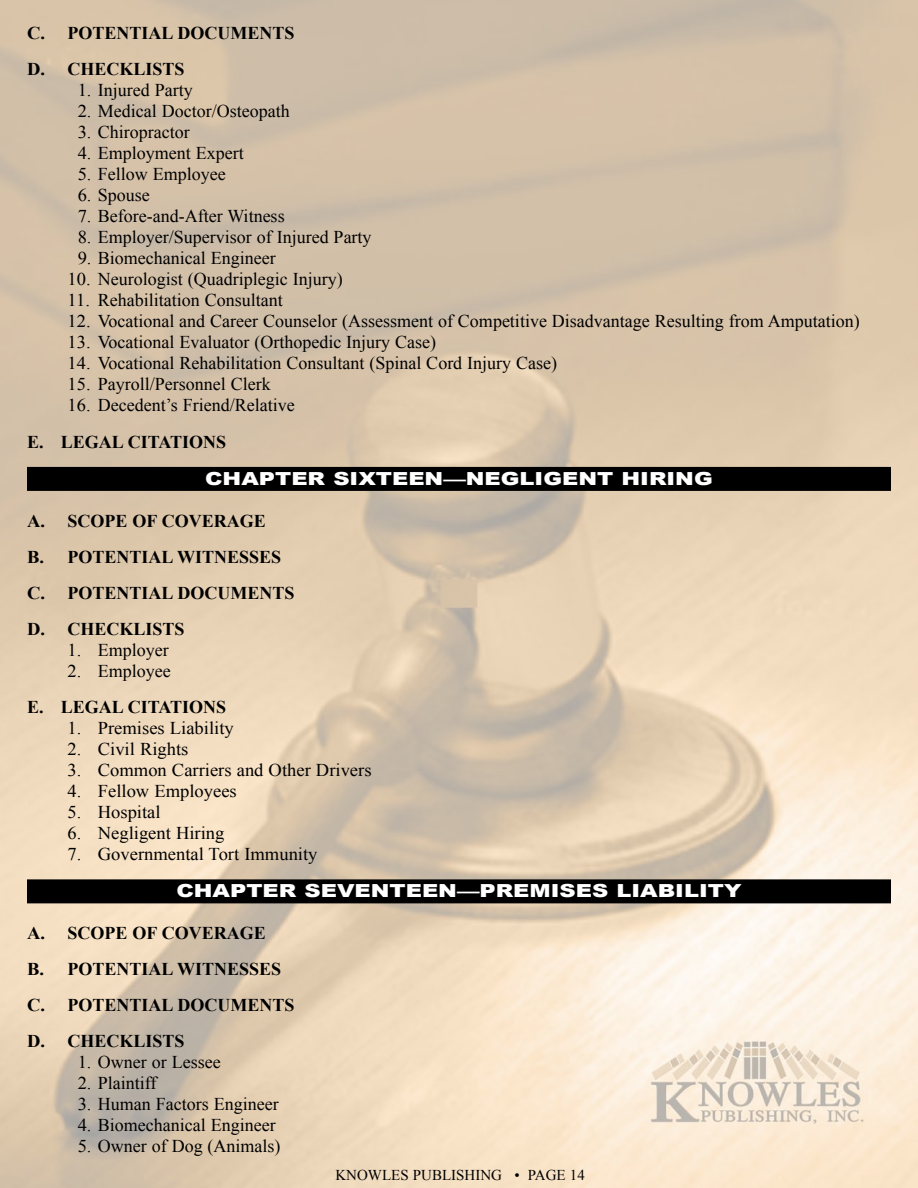
<style>
.page{position:relative;width:918px;height:1188px;background:#fff}
.page>*{position:absolute;margin:0;border:0;box-sizing:border-box;transform-origin:0 0}
.t1{font:18px "Times New Roman";color:#000}
.t2{font:700 18px/36px "Times New Roman";color:#000}
.t3{font:900 18px "Arial";color:#fff;scale:1.25 1}
.t4{font:15px "Times New Roman";color:#000}
</style>
<div class="page">
<img style="left:0;top:0;width:918px;height:1188px">
<div style="left:27px;top:467px;width:864px;height:24px;background:#000"></div>
<div style="left:27px;top:879px;width:864px;height:24px;background:#000"></div>
<p class="t2" style="left:27px;top:15px;width:269px">C. POTENTIAL DOCUMENTS<br>D. CHECKLISTS</p>
<p class="t1" style="left:78px;top:80px;width:117px">1. Injured Party</p>
<p class="t1" style="left:78px;top:101px;width:214px">2. Medical Doctor/Osteopath</p>
<p class="t1" style="left:78px;top:122px;width:114px">3. Chiropractor</p>
<p class="t1" style="left:78px;top:143px;width:168px">4. Employment Expert</p>
<p class="t1" style="left:78px;top:164px;width:150px">5. Fellow Employee</p>
<p class="t1" style="left:78px;top:185px;width:74px">6. Spouse</p>
<p class="t1" style="left:78px;top:206px;width:208px">7. Before-and-After Witness</p>
<p class="t1" style="left:78px;top:227px;width:295px">8. Employer/Supervisor of Injured Party</p>
<p class="t1" style="left:78px;top:248px;width:200px">9. Biomechanical Engineer</p>
<p class="t1" style="left:68px;top:269px;width:277px">10. Neurologist (Quadriplegic Injury)</p>
<p class="t1" style="left:68px;top:290px;width:217px">11. Rehabilitation Consultant</p>
<p class="t1" style="left:68px;top:311px;width:794px">12. Vocational and Career Counselor (Assessment of Competitive Disadvantage Resulting from Amputation)</p>
<p class="t1" style="left:68px;top:332px;width:370px">13. Vocational Evaluator (Orthopedic Injury Case)</p>
<p class="t1" style="left:68px;top:353px;width:491px">14. Vocational Rehabilitation Consultant (Spinal Cord Injury Case)</p>
<p class="t1" style="left:68px;top:374px;width:205px">15. Payroll/Personnel Clerk</p>
<p class="t1" style="left:68px;top:395px;width:229px">16. Decedent’s Friend/Relative</p>
<p class="t2" style="left:27px;top:423px;width:201px">E. LEGAL CITATIONS</p>
<p class="t3" style="left:205px;top:465px;width:408px">CHAPTER SIXTEEN—NEGLIGENT HIRING</p>
<p class="t2" style="left:27px;top:503px;width:269px">A. SCOPE OF COVERAGE<br>B. POTENTIAL WITNESSES<br>C. POTENTIAL DOCUMENTS<br>D. CHECKLISTS</p>
<p class="t1" style="left:68px;top:640px;width:103px">1. Employer</p>
<p class="t1" style="left:68px;top:661px;width:105px">2. Employee</p>
<p class="t2" style="left:27px;top:689px;width:201px">E. LEGAL CITATIONS</p>
<p class="t1" style="left:68px;top:718px;width:168px">1. Premises Liability</p>
<p class="t1" style="left:68px;top:739px;width:122px">2. Civil Rights</p>
<p class="t1" style="left:68px;top:760px;width:306px">3. Common Carriers and Other Drivers</p>
<p class="t1" style="left:68px;top:781px;width:171px">4. Fellow Employees</p>
<p class="t1" style="left:68px;top:802px;width:95px">5. Hospital</p>
<p class="t1" style="left:68px;top:823px;width:158px">6. Negligent Hiring</p>
<p class="t1" style="left:68px;top:844px;width:252px">7. Governmental Tort Immunity</p>
<p class="t3" style="left:176px;top:878px;width:454px">CHAPTER SEVENTEEN—PREMISES LIABILITY</p>
<p class="t2" style="left:27px;top:915px;width:269px">A. SCOPE OF COVERAGE<br>B. POTENTIAL WITNESSES<br>C. POTENTIAL DOCUMENTS<br>D. CHECKLISTS</p>
<p class="t1" style="left:78px;top:1052px;width:145px">1. Owner or Lessee</p>
<p class="t1" style="left:78px;top:1073px;width:80px">2. Plaintiff</p>
<p class="t1" style="left:78px;top:1094px;width:203px">3. Human Factors Engineer</p>
<p class="t1" style="left:78px;top:1115px;width:200px">4. Biomechanical Engineer</p>
<p class="t1" style="left:78px;top:1136px;width:204px">5. Owner of Dog (Animals)</p>
<p class="t4" style="left:335px;top:1167px;width:251px">KNOWLES PUBLISHING • PAGE 14</p>
</div>
